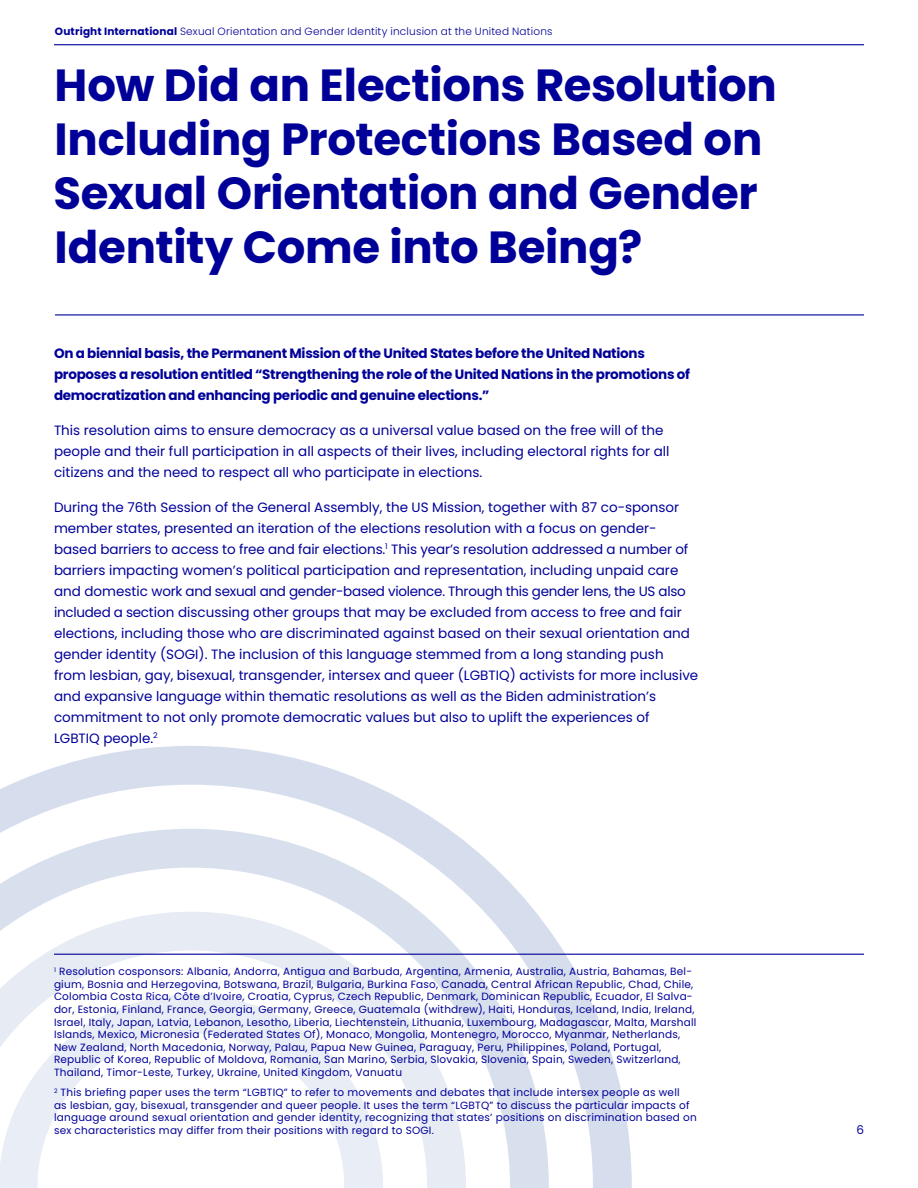
<style>
.page{position:relative;width:918px;height:1188px;background:#fff}
.page>*{position:absolute;margin:0;border:0;box-sizing:border-box;transform-origin:0 0}
.Heading_1{font:700 45px/54px "Poppins";letter-spacing:-.005em;color:#009}
.Contents{font:13.5px/21px "Poppins";color:#009}
.Contents-2{font:700 13.5px/21.3px "Poppins";letter-spacing:-.02em;color:#009}
.Body_text_1{font:12px "Poppins";color:#009}
.footnote{font:10.5px/12.6px "Poppins";letter-spacing:.02em;color:#009}
.t1{font:300 10.5px "Poppins";letter-spacing:.02em;color:#009}
.s1{font-weight:700}
</style>
<div class="page">
<hr style="left:54px;top:44px;width:810px;height:1px;background:#009">
<svg style="left:0;top:746px;width:632px;height:442px"></svg>
<svg style="left:0;top:829px;width:549px;height:359px"></svg>
<svg style="left:0;top:912px;width:466px;height:276px"></svg>
<svg style="left:0;top:995px;width:383px;height:193px"></svg>
<hr style="left:55px;top:314px;width:809px;height:1px;background:#009">
<hr style="left:54px;top:954px;width:810px;height:1px;background:#009">
<p class="t1" style="left:55px;top:25px;width:499px"><span class="s1">Outright International</span> Sexual Orientation and Gender Identity inclusion at the United Nations</p>
<p class="Heading_1" style="left:54px;top:59px;width:725px">How Did an Elections Resolution<br>Including Protections Based on<br>Sexual Orientation and Gender<br>Identity Come into Being?</p>
<p class="Contents-2" style="left:54px;top:342px;width:638px">On a biennial basis, the Permanent Mission of the United States before the United Nations proposes a resolution entitled “Strengthening the role of the United Nations in the promotions of democratization and enhancing periodic and genuine elections.”</p>
<p class="Contents" style="left:54px;top:419px;width:617px">This resolution aims to ensure democracy as a universal value based on the free will of the people and their full participation in all aspects of their lives, including electoral rights for all citizens and the need to respect all who participate in elections.</p>
<p class="Contents" style="left:54px;top:497px;width:646px">During the 76th Session of the General Assembly, the US Mission, together with 87 co-sponsor member states, presented an iteration of the elections resolution with a focus on gender&shy;based barriers to access to free and fair elections.<sup>1</sup> This year’s resolution addressed a number of barriers impacting women’s political participation and representation, including unpaid care and domestic work and sexual and gender-based violence. Through this gender lens, the US also included a section discussing other groups that may be excluded from access to free and fair elections, including those who are discriminated against based on their sexual orientation and gender identity (SOGI). The inclusion of this language stemmed from a long standing push from lesbian, gay, bisexual, transgender, intersex and queer (LGBTIQ) activists for more inclusive and expansive language within thematic resolutions as well as the Biden administration’s commitment to not only promote democratic values but also to uplift the experiences of LGBTIQ people.<sup>2</sup></p>
<p class="footnote" style="left:54px;top:965px;width:644px"><sup>1</sup> Resolution cosponsors: Albania, Andorra, Antigua and Barbuda, Argentina, Armenia, Australia, Austria, Bahamas, Bel&shy;gium, Bosnia and Herzegovina, Botswana, Brazil, Bulgaria, Burkina Faso, Canada, Central African Republic, Chad, Chile, Colombia Costa Rica, Côte d’Ivoire, Croatia, Cyprus, Czech Republic, Denmark, Dominican Republic, Ecuador, El Salva&shy;dor, Estonia, Finland, France, Georgia, Germany, Greece, Guatemala (withdrew), Haiti, Honduras, Iceland, India, Ireland, Israel, Italy, Japan, Latvia, Lebanon, Lesotho, Liberia, Liechtenstein, Lithuania, Luxembourg, Madagascar, Malta, Marshall Islands, Mexico, Micronesia (Federated States Of), Monaco, Mongolia, Montenegro, Morocco, Myanmar, Netherlands, New Zealand, North Macedonia, Norway, Palau, Papua New Guinea, Paraguay, Peru, Philippines, Poland, Portugal, Republic of Korea, Republic of Moldova, Romania, San Marino, Serbia, Slovakia, Slovenia, Spain, Sweden, Switzerland, Thailand, Timor-Leste, Turkey, Ukraine, United Kingdom, Vanuatu</p>
<p class="footnote" style="left:54px;top:1086px;width:644px"><sup>2</sup> This briefing paper uses the term “LGBTIQ” to refer to movements and debates that include intersex people as well<br>as lesbian, gay, bisexual, transgender and queer people. It uses the term “LGBTQ” to discuss the particular impacts of language around sexual orientation and gender identity, recognizing that states’ positions on discrimination based on sex characteristics may differ from their positions with regard to SOGI.</p>
<p class="Body_text_1" style="left:856px;top:1123px;width:9px">6</p>
</div>
